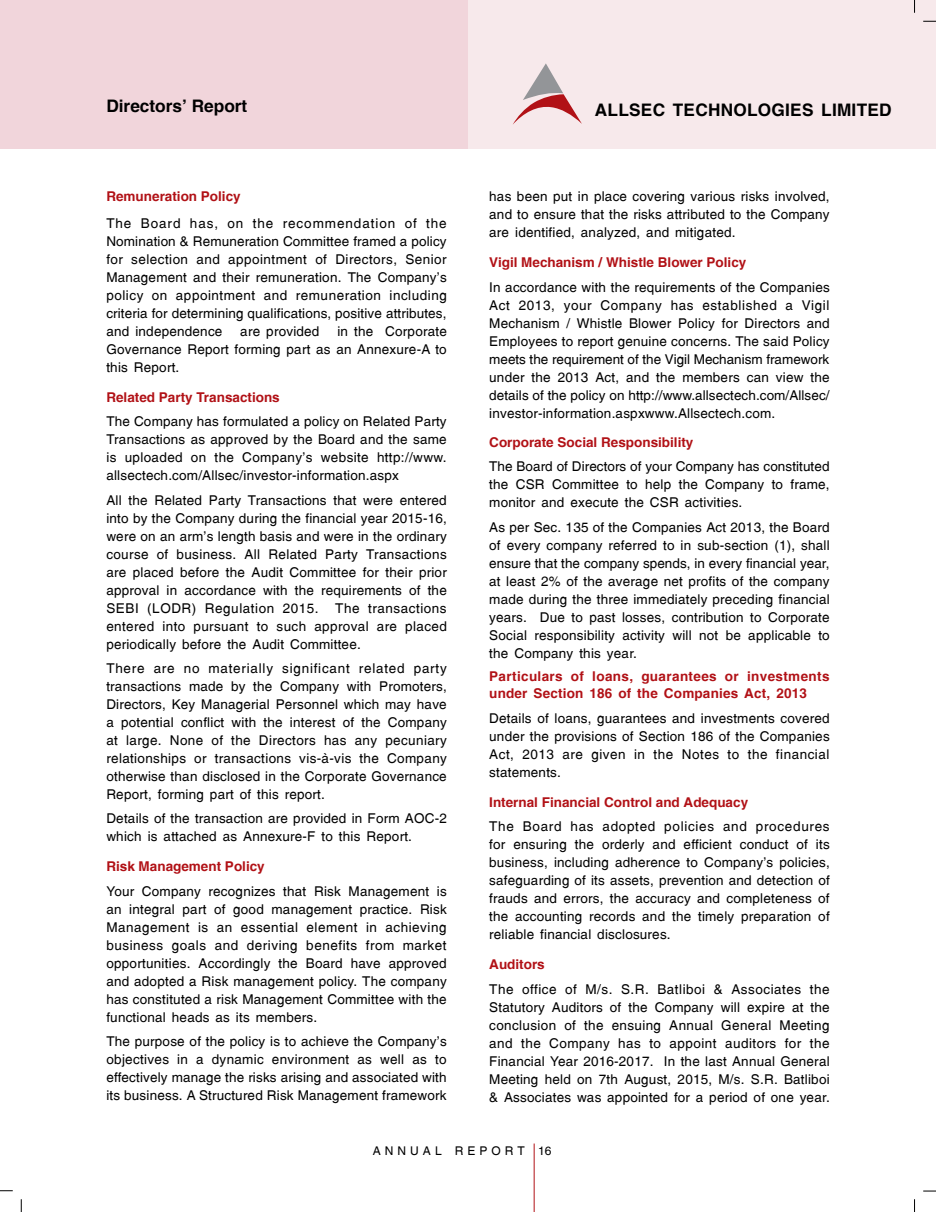
<style>
.page{position:relative;width:936px;height:1212px;background:#fff}
.page>*{position:absolute;margin:0;border:0;box-sizing:border-box;transform-origin:0 0}
.t1{font:700 17.25px "Switzerland";letter-spacing:.015em;color:#000}
.t2{font:13.5px/18px "Switzerland Plain";letter-spacing:.015em;color:#000;text-align:justify}
.t3{font:700 13.5px "Switzerland";color:#b11116}
.t4{font:700 13.5px/17.2px "Switzerland";letter-spacing:.025em;color:#b11116}
.t5{font:12px "Switzerland Plain";letter-spacing:.335em;color:#000}
</style>
<div class="page">
<div style="left:468px;top:0;width:467px;height:149px;background:#f7e9eb"></div>
<svg style="left:914px;top:1199px;width:1px;height:13px"></svg>
<svg style="left:21px;top:1199px;width:1px;height:13px"></svg>
<svg style="left:923px;top:21px;width:12px;height:1px"></svg>
<svg style="left:0;top:1190px;width:13px;height:1px"></svg>
<hr style="left:533px;top:1143px;width:1px;height:69px;background:#b11116">
<svg style="left:923px;top:1191px;width:12px;height:1px"></svg>
<svg style="left:914px;top:0;width:1px;height:13px"></svg>
<svg style="left:513px;top:63px;width:69px;height:61px"></svg>
<div style="left:0;top:0;width:468px;height:149px;background:#f1d5db"></div>
<p class="t1" style="left:106px;top:96px;width:142px">Directors’ Report</p>
<p class="t3" style="left:106px;top:188px;width:136px">Remuneration Policy</p>
<p class="t2" style="left:106px;top:214px;width:342px">The Board has, on the recommendation of the Nomination &amp; Remuneration Committee framed a policy for selection and appointment of Directors, Senior Management and their remuneration. The Company’s policy on appointment and remuneration including criteria for determining qualifications, positive attributes, and independence</p>
<p class="t2" style="left:106px;top:322px;width:342px;text-indent:231px">in the Corporate Governance Report forming part as an Annexure-A to this Report.</p>
<p class="t3" style="left:106px;top:389px;width:175px">Related Party Transactions</p>
<p class="t2" style="left:106px;top:412px;width:342px">The Company has formulated a policy on Related Party Transactions as approved by the Board and the same is uploaded on the Company’s website http://www. allsectech.com/Allsec/investor-information.aspx</p>
<p class="t2" style="left:106px;top:491px;width:342px">All the Related Party Transactions that were entered into by the Company during the financial year 2015-16, were on an arm’s length basis and were in the ordinary course of business. All Related Party Transactions are placed before the Audit Committee for their prior approval in accordance with the requirements of the SEBI (LODR) Regulation 2015. The transactions entered into pursuant to such approval are placed periodically before the Audit Committee.</p>
<p class="t2" style="left:106px;top:659px;width:342px">There are no materially significant related party transactions made by the Company with Promoters, Directors, Key Managerial Personnel which may have a potential conflict with the interest of the Company at large. None of the Directors has any pecuniary relationships or transactions vis-à-vis the Company otherwise than disclosed in the Corporate Governance Report, forming part of this report.</p>
<p class="t2" style="left:106px;top:809px;width:342px">Details of the transaction are provided in Form AOC-2 which is attached as Annexure-F to this Report.</p>
<p class="t3" style="left:106px;top:858px;width:160px">Risk Management Policy</p>
<p class="t2" style="left:106px;top:882px;width:342px">Your Company recognizes that Risk Management is an integral part of good management practice. Risk Management is an essential element in achieving business goals and deriving benefits from market opportunities. Accordingly the Board have approved and adopted a Risk management policy. The company has constituted a risk Management Committee with the functional heads as its members.</p>
<p class="t2" style="left:106px;top:1032px;width:342px">The purpose of the policy is to achieve the Company’s objectives in a dynamic environment as well as to effectively manage the risks arising and associated with its business. A Structured Risk Management framework</p>
<p class="t2" style="left:240px;top:322px;width:81px">are provided</p>
<p class="t1" style="left:594px;top:99px;width:298px">Allsec technologies limited</p>
<p class="t2" style="left:489px;top:187px;width:342px">has been put in place covering various risks involved, and to ensure that the risks attributed to the Company are identified, analyzed, and mitigated.</p>
<p class="t3" style="left:489px;top:254px;width:258px">Vigil Mechanism / Whistle Blower Policy</p>
<p class="t2" style="left:489px;top:278px;width:342px">In accordance with the requirements of the Companies Act 2013, your Company has established a Vigil Mechanism / Whistle Blower Policy for Directors and Employees to report genuine concerns. The said Policy meets the requirement of the Vigil Mechanism framework under the 2013 Act, and the members can view the details of the policy on http://www.allsectech.com/Allsec/ investor-information.aspxwww.Allsectech.com.</p>
<p class="t3" style="left:489px;top:434px;width:206px">Corporate Social Responsibility</p>
<p class="t2" style="left:489px;top:457px;width:342px">The Board of Directors of your Company has constituted the CSR Committee to help the Company to frame, monitor and execute the CSR activities.</p>
<p class="t2" style="left:489px;top:518px;width:342px">As per Sec. 135 of the Companies Act 2013, the Board of every company referred to in sub-section (1), shall ensure that the company spends, in every financial year, at least 2% of the average net profits of the company made during the three immediately preceding financial years. Due to past losses, contribution to Corporate Social responsibility activity will not be applicable to the Company this year.</p>
<p class="t4" style="left:489px;top:668px;width:342px">Particulars of loans, guarantees or investments under Section 186 of the Companies Act, 2013</p>
<p class="t2" style="left:489px;top:709px;width:342px">Details of loans, guarantees and investments covered under the provisions of Section 186 of the Companies Act, 2013 are given in the Notes to the financial statements.</p>
<p class="t3" style="left:489px;top:794px;width:260px">Internal Financial Control and Adequacy</p>
<p class="t2" style="left:489px;top:817px;width:342px">The Board has adopted policies and procedures for ensuring the orderly and efficient conduct of its business, including adherence to Company’s policies, safeguarding of its assets, prevention and detection of frauds and errors, the accuracy and completeness of the accounting records and the timely preparation of reliable financial disclosures.</p>
<p class="t3" style="left:489px;top:956px;width:57px">Auditors</p>
<p class="t2" style="left:489px;top:980px;width:342px">The office of M/s. S.R. Batliboi &amp; Associates the Statutory Auditors of the Company will expire at the conclusion of the ensuing Annual General Meeting and the Company has to appoint auditors for the Financial Year 2016-2017. In the last Annual General Meeting held on 7th August, 2015, M/s. S.R. Batliboi &amp; Associates was appointed for a period of one year.</p>
<p class="t5" style="left:373px;top:1143px;width:180px">Annua l Repor t 16</p>
</div>
